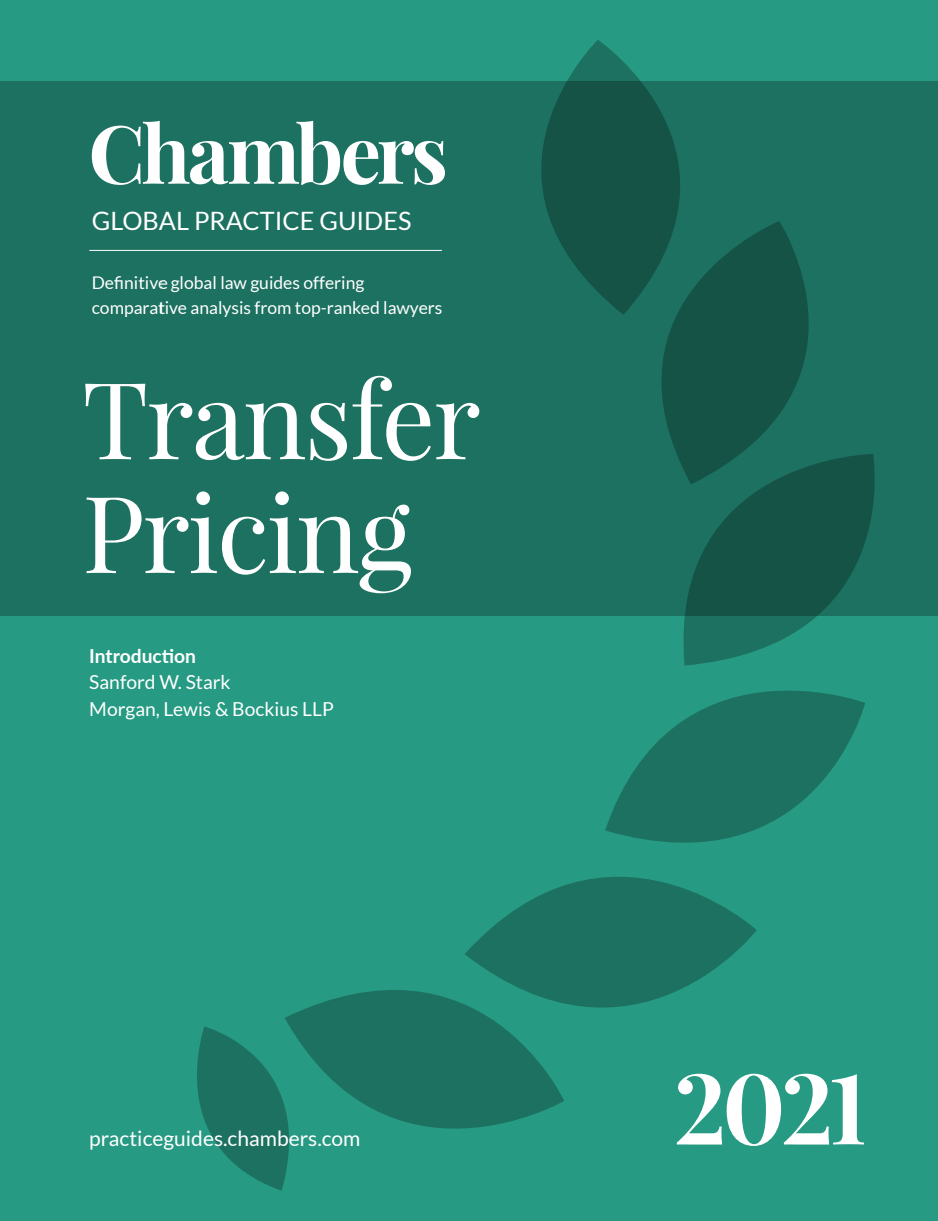
<style>
.page{position:relative;width:938px;height:1221px;background:#fff}
.page>*{position:absolute;margin:0;border:0;box-sizing:border-box;transform-origin:0 0}
.t1{font:106.75px/113.8px "Playfair Display";letter-spacing:-.02em;color:#fff}
.t2{font:700 98px "Playfair Display";color:#fff}
.t3{font:25.38px "Lato";color:#fff}
.t4{font:21px "Lato";color:#fff}
.t5{font:19.25px/26.2px "Lato";color:#fff}
.t6{font:700 19.25px "Lato";color:#fff}
.t7{font:17.5px "Lato";color:#fff}
</style>
<div class="page">
<div style="left:0;top:0;width:938px;height:1220px;background:#269a82"></div>
<div style="left:0;top:81px;width:938px;height:534px;background:#1c7160"></div>
<svg style="left:197px;top:1026px;width:87px;height:164px"></svg>
<svg style="left:541px;top:40px;width:139px;height:243px;fill:#145346"></svg>
<svg style="left:590px;top:221px;width:219px;height:233px;fill:#145346"></svg>
<svg style="left:667px;top:454px;width:209px;height:178px"></svg>
<svg style="left:284px;top:990px;width:280px;height:190px"></svg>
<svg style="left:620px;top:632px;width:245px;height:197px"></svg>
<svg style="left:464px;top:795px;width:292px;height:291px"></svg>
<svg style="left:92px;top:121px;width:353px;height:64px"></svg>
<hr style="left:89px;top:250px;width:353px;height:1px;background:#fff">
<p class="t3" style="left:92px;top:207px;width:321px">GLOBAL PRACTICE GUIDES</p>
<p class="t7" style="left:92px;top:273px;width:274px">Definitive global law guides offering</p>
<p class="t7" style="left:92px;top:297px;width:352px">comparative analysis from top-ranked lawyers</p>
<p class="t1" style="left:82px;top:362px;width:400px">Transfer<br>Pricing</p>
<p class="t6" style="left:89px;top:642px;width:108px">Introduction</p>
<p class="t5" style="left:89px;top:669px;width:246px">Sanford W. Stark<br>Morgan, Lewis &amp; Bockius LLP</p>
<p class="t4" style="left:89px;top:1126px;width:273px">practiceguides.chambers.com</p>
<p class="t2" style="left:674px;top:1045px;width:195px">2021</p>
</div>
